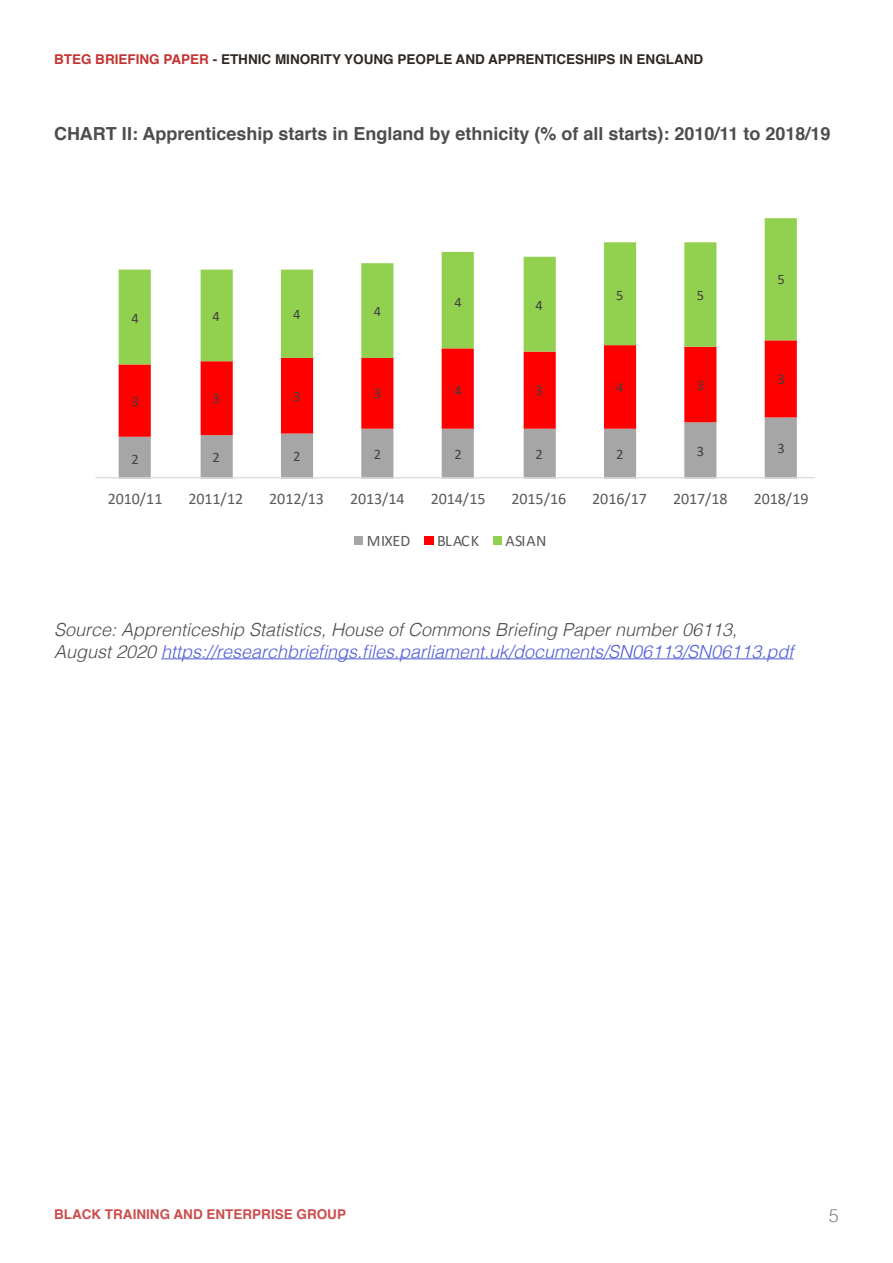
<style>
.page{position:relative;width:893px;height:1263px;background:#fff}
.page>*{position:absolute;margin:0;border:0;box-sizing:border-box;transform-origin:0 0}
.t1{font:italic 300 18px "Helvetica";color:#4f5cd6}
.t2{font:700 18px "Helvetica";color:#4d4d4d}
.t3{font:italic 300 18px "Helvetica";color:#4d4d4d}
.t4{font:300 18px "Helvetica";color:#808080}
.t5{font:16.05px "Calibri";letter-spacing:-.005em;color:#595959}
.t6{font:14.4px "Calibri";color:#404040}
.t7{font:700 13.5px "Helvetica";color:#2f2722}
.t8{font:700 13.5px "Helvetica";color:#cc4d4d}
.s1{color:#c53333}
.s2{color:#4d4d4d}
</style>
<div class="page">
<hr style="left:161px;top:658px;width:632px;height:1px;background:#4f5cd6">
<svg style="left:119px;top:437px;width:678px;height:40px"></svg>
<svg style="left:119px;top:364px;width:678px;height:73px"></svg>
<svg style="left:119px;top:218px;width:678px;height:146px"></svg>
<hr style="left:95px;top:477px;width:719px;height:1px;background:#d9d9d9">
<div style="left:355px;top:536px;width:8px;height:8px;background:#a6a6a6"></div>
<div style="left:424px;top:536px;width:10px;height:8px;background:#f00"></div>
<div style="left:493px;top:536px;width:8px;height:8px;background:#92d050"></div>
<p class="t7" style="left:54px;top:48px;width:651px"><span class="s1">BTEG BRIEFING PAPER</span> - ETHNIC MINORITY YOUNG PEOPLE AND APPRENTICESHIPS IN ENGLAND</p>
<p class="t2" style="left:54px;top:119px;width:778px">CHART II: Apprenticeship starts in England by ethnicity (% of all starts): 2010/11 to 2018/19</p>
<p class="t6" style="left:132px;top:308px;width:9px">4</p>
<p class="t6" style="left:212px;top:306px;width:9px">4</p>
<p class="t6" style="left:293px;top:305px;width:9px">4</p>
<p class="t6" style="left:374px;top:301px;width:9px">4</p>
<p class="t6" style="left:455px;top:292px;width:9px">4</p>
<p class="t6" style="left:535px;top:295px;width:9px">4</p>
<p class="t6" style="left:616px;top:285px;width:9px">5</p>
<p class="t6" style="left:697px;top:285px;width:9px">5</p>
<p class="t6" style="left:132px;top:391px;width:9px">3</p>
<p class="t6" style="left:212px;top:388px;width:9px">3</p>
<p class="t6" style="left:293px;top:387px;width:9px">3</p>
<p class="t6" style="left:374px;top:383px;width:9px">3</p>
<p class="t6" style="left:455px;top:380px;width:9px">4</p>
<p class="t6" style="left:535px;top:380px;width:9px">3</p>
<p class="t6" style="left:616px;top:377px;width:9px">4</p>
<p class="t6" style="left:697px;top:375px;width:9px">3</p>
<p class="t6" style="left:778px;top:269px;width:9px">5</p>
<p class="t6" style="left:778px;top:369px;width:9px">3</p>
<p class="t6" style="left:132px;top:449px;width:9px">2</p>
<p class="t6" style="left:212px;top:448px;width:9px">2</p>
<p class="t6" style="left:293px;top:446px;width:9px">2</p>
<p class="t6" style="left:374px;top:444px;width:9px">2</p>
<p class="t6" style="left:455px;top:444px;width:9px">2</p>
<p class="t6" style="left:535px;top:444px;width:9px">2</p>
<p class="t6" style="left:616px;top:444px;width:9px">2</p>
<p class="t6" style="left:697px;top:441px;width:9px">3</p>
<p class="t6" style="left:778px;top:438px;width:9px">3</p>
<p class="t5" style="left:108px;top:488px;width:56px">2010/11</p>
<p class="t5" style="left:188px;top:488px;width:56px">2011/12</p>
<p class="t5" style="left:269px;top:488px;width:56px">2012/13</p>
<p class="t5" style="left:350px;top:488px;width:56px">2013/14</p>
<p class="t5" style="left:431px;top:488px;width:56px">2014/15</p>
<p class="t5" style="left:511px;top:488px;width:56px">2015/16</p>
<p class="t5" style="left:592px;top:488px;width:56px">2016/17</p>
<p class="t5" style="left:673px;top:488px;width:56px">2017/18</p>
<p class="t5" style="left:754px;top:488px;width:56px">2018/19</p>
<p class="t5" style="left:367px;top:530px;width:45px">MIXED</p>
<p class="t5" style="left:437px;top:530px;width:44px">BLACK</p>
<p class="t5" style="left:505px;top:530px;width:42px">ASIAN</p>
<p class="t3" style="left:54px;top:614px;width:685px">Source: Apprenticeship Statistics, House of Commons Briefing Paper number 06113,</p>
<p class="t1" style="left:54px;top:636px;width:741px"><span class="s2">August 2020</span> https://researchbriefings.files.parliament.uk/documents/SN06113/SN06113.pdf</p>
<p class="t8" style="left:54px;top:1203px;width:294px">BLACK TRAINING AND ENTERPRISE GROUP</p>
<p class="t4" style="left:829px;top:1200px;width:12px">5</p>
</div>
